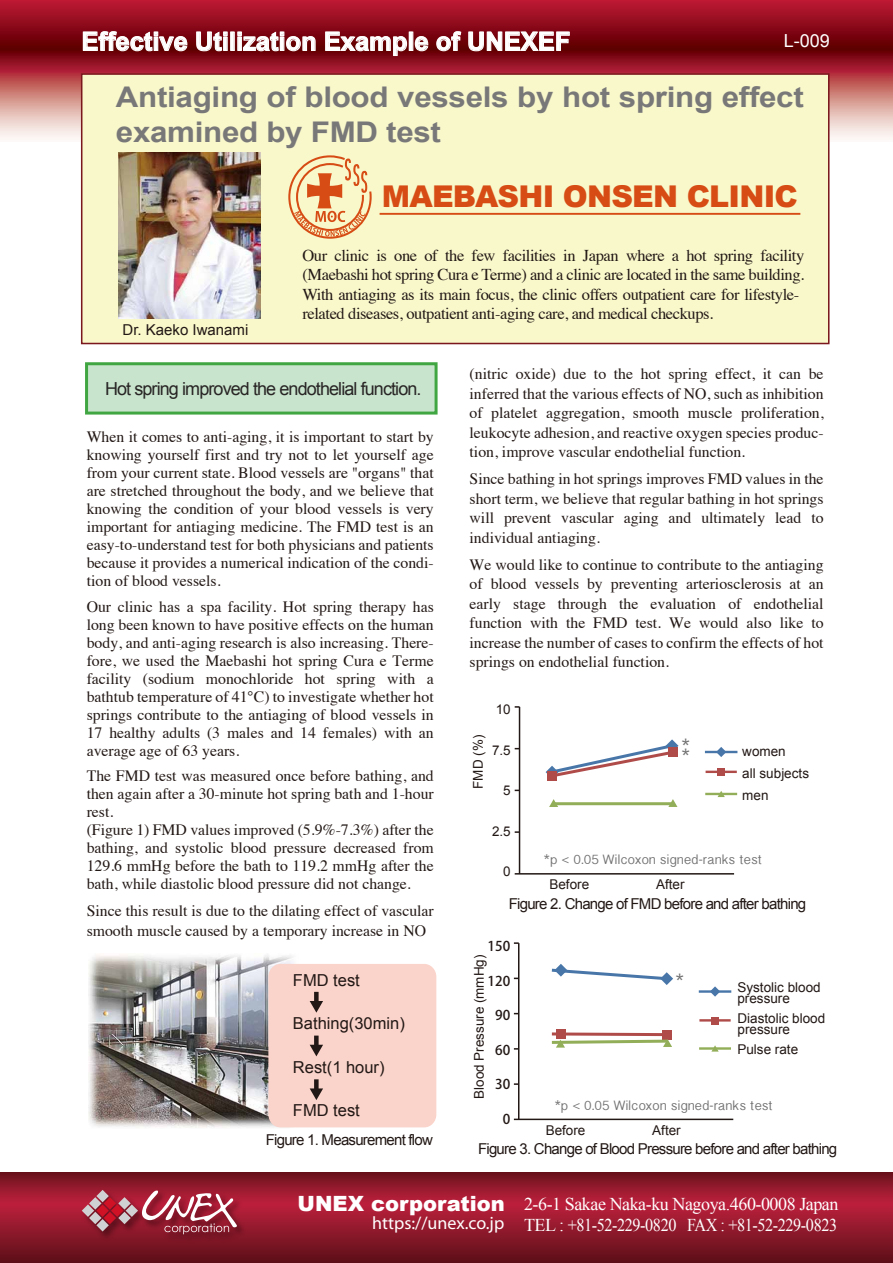
<style>
.page{position:relative;width:893px;height:1263px;background:#fff}
.page>*{position:absolute;margin:0;border:0;box-sizing:border-box;transform-origin:0 0}
.t1{font:900 30px "Arial";letter-spacing:-.025em;color:#d64c14}
.t2{font:700 28.5px/34.5px "Arial";letter-spacing:-.01em;color:#797879;scale:1.1 1}
.t3{font:700 25.5px "Arial";color:#fff}
.t4{font:900 21px "Arial";color:#fff}
.t5{font:18px/21.6px "Times New Roman";letter-spacing:-.025em;color:#fff}
.t6{font:18px "Arial";letter-spacing:-.05em;color:#282525}
.t7{font:18px "Myriad Pro";color:#fff}
.t8{font:18px "Arial";color:#fff}
.t9{font:16.5px/19.5px "Times";letter-spacing:-.025em;color:#221815}
.t10{font:16.5px "Arial";color:#221815}
.t11{font:16.5px "Bangla Sangam MN";color:#727171}
.t12{font:15.75px/18px "Times";color:#221815;text-align:justify}
.t13{font:15px "Arial";letter-spacing:-.05em;color:#221815}
.t14{font:15px "Arial";color:#221815}
.t15{font:13.5px/10.5px "Arial";color:#221815}
.t16{font:500 13.5px "Koz Go Pro";color:#221815}
.t17{font:12px "Bangla Sangam MN";color:#727171}
</style>
<div class="page">
<img style="left:88px;top:955px;width:211px;height:173px">
<div style="left:268px;top:964px;width:168px;height:163px;background:#fad3ca;border-radius:13px"></div>
<div style="left:85px;top:362px;width:353px;height:53px;background:#c9e4cd;border:3px solid #40a641"></div>
<svg style="left:0;top:0;width:893px;height:142px;background:#9d2533"></svg>
<svg style="left:82px;top:31px;width:106px;height:21px;background:#984d51"></svg>
<svg style="left:196px;top:31px;width:32px;height:21px"></svg>
<div style="left:223px;top:37px;width:5px;height:14px;border:1px solid #fff"></div>
<div style="left:230px;top:32px;width:5px;height:19px;border:1px solid #fff"></div>
<svg style="left:237px;top:31px;width:79px;height:21px;background:#984b50"></svg>
<svg style="left:325px;top:31px;width:83px;height:26px;background:#903c42"></svg>
<div style="left:409px;top:32px;width:4px;height:19px;border:1px solid #fff"></div>
<svg style="left:414px;top:36px;width:15px;height:16px"></svg>
<svg style="left:436px;top:31px;width:26px;height:21px"></svg>
<svg style="left:468px;top:31px;width:102px;height:21px;background:#974c50"></svg>
<div style="left:81px;top:73px;width:748px;height:271px;background:#f9f8cb;border:2px solid #7b181d"></div>
<svg style="left:0;top:1172px;width:893px;height:91px;background:#8c1729"></svg>
<img style="left:79px;top:1187px;width:170px;height:59px">
<svg style="left:82px;top:1189px;width:156px;height:45px;background:#aa4959"></svg>
<div style="left:314px;top:992px;width:5px;height:11px;background:#221815"></div>
<svg style="left:310px;top:1001px;width:13px;height:12px"></svg>
<div style="left:314px;top:1035px;width:5px;height:12px;background:#221815"></div>
<svg style="left:310px;top:1045px;width:13px;height:11px"></svg>
<div style="left:314px;top:1079px;width:5px;height:11px;background:#221815"></div>
<svg style="left:310px;top:1088px;width:13px;height:12px"></svg>
<hr style="left:519px;top:707px;width:1px;height:167px;background:#221815">
<hr style="left:515px;top:873px;width:219px;height:1px;background:#221815">
<svg style="left:716px;top:747px;width:10px;height:10px"></svg>
<hr style="left:705px;top:751px;width:32px;height:2px;background:#4876a9">
<div style="left:548px;top:771px;width:9px;height:9px;background:#af4c4a"></div>
<div style="left:718px;top:769px;width:7px;height:7px;background:#af4c4a"></div>
<svg style="left:546px;top:739px;width:132px;height:40px"></svg>
<hr style="left:706px;top:771px;width:31px;height:2px;background:#af4c4a">
<svg style="left:549px;top:799px;width:9px;height:8px"></svg>
<svg style="left:668px;top:799px;width:9px;height:8px"></svg>
<svg style="left:718px;top:791px;width:7px;height:6px"></svg>
<hr style="left:553px;top:802px;width:120px;height:3px;background:#93ae58">
<hr style="left:705px;top:793px;width:32px;height:2px;background:#93ae58">
<hr style="left:518px;top:943px;width:1px;height:176px;background:#221815">
<hr style="left:514px;top:1118px;width:219px;height:2px;background:#221815">
<svg style="left:551px;top:964px;width:122px;height:21px"></svg>
<div style="left:556px;top:1029px;width:9px;height:9px;background:#af4c4a"></div>
<div style="left:663px;top:1030px;width:9px;height:9px;background:#af4c4a"></div>
<svg style="left:551px;top:1031px;width:121px;height:16px"></svg>
<svg style="left:711px;top:986px;width:8px;height:11px"></svg>
<hr style="left:699px;top:990px;width:32px;height:3px;background:#4876a9">
<div style="left:711px;top:1017px;width:8px;height:8px;background:#af4c4a"></div>
<hr style="left:699px;top:1019px;width:32px;height:2px;background:#af4c4a">
<hr style="left:699px;top:1047px;width:32px;height:3px;background:#93ae58">
<svg style="left:288px;top:155px;width:84px;height:84px"></svg>
<hr style="left:380px;top:213px;width:420px;height:2px;background:#d64c14">
<img style="left:118px;top:153px;width:143px;height:166px">
<h3 class="t3" style="left:82px;top:24px;width:490px">Effective Utilization Example of UNEXEF</h3>
<p class="t8" style="left:784px;top:29px;width:48px">L-009</p>
<h2 class="t2" style="left:116px;top:81px;width:627px">Antiaging of blood vessels by hot spring effect examined by FMD test</h2>
<p class="t14" style="left:123px;top:320px;width:127px">Dr. Kaeko Iwanami</p>
<h1 class="t1" style="left:382px;top:174px;width:418px">MAEBASHI ONSEN CLINIC</h1>
<p class="t9" style="left:302px;top:244px;width:503px">Our clinic is one of the few facilities in Japan where a hot spring facility (Maebashi hot spring Cura e Terme) and a clinic are located in the same building.<br>With antiaging as its main focus, the clinic offers outpatient care for lifestyle&shy;related diseases, outpatient anti-aging care, and medical checkups.</p>
<p class="t6" style="left:105px;top:377px;width:318px">Hot spring improved the endothelial function.</p>
<p class="t12" style="left:87px;top:427px;width:349px">When it comes to anti-aging, it is important to start by knowing yourself first and try not to let yourself age from your current state. Blood vessels are "organs" that are stretched throughout the body, and we believe that knowing the condition of your blood vessels is very important for antiaging medicine. The FMD test is an easy-to-understand test for both physicians and patients because it provides a numerical indication of the condi&shy;tion of blood vessels.</p>
<p class="t12" style="left:87px;top:596px;width:349px">Our clinic has a spa facility. Hot spring therapy has long been known to have positive effects on the human body, and anti-aging research is also increasing. There&shy;fore, we used the Maebashi hot spring Cura e Terme facility (sodium monochloride hot spring with a bathtub temperature of 41°C) to investigate whether hot springs contribute to the antiaging of blood vessels in 17 healthy adults (3 males and 14 females) with an average age of 63 years.</p>
<p class="t12" style="left:87px;top:766px;width:349px;text-align:left">The FMD test was measured once before bathing, and then again after a 30-minute hot spring bath and 1-hour rest.<br>(Figure 1) FMD values improved (5.9%-7.3%) after the bathing, and systolic blood pressure decreased from 129.6 mmHg before the bath to 119.2 mmHg after the bath, while diastolic blood pressure did not change.</p>
<p class="t12" style="left:87px;top:900px;width:349px;line-height:19.5px">Since this result is due to the dilating effect of vascular smooth muscle caused by a temporary increase in NO</p>
<p class="t10" style="left:293px;top:969px;width:68px">FMD test</p>
<p class="t10" style="left:293px;top:1013px;width:113px">Bathing(30min)</p>
<p class="t10" style="left:293px;top:1056px;width:93px">Rest(1 hour)</p>
<p class="t10" style="left:293px;top:1100px;width:68px">FMD test</p>
<p class="t13" style="left:266px;top:1130px;width:169px">Figure 1. Measurement flow</p>
<p class="t12" style="left:470px;top:363px;width:356px;line-height:19.5px">(nitric oxide) due to the hot spring effect, it can be inferred that the various effects of NO, such as inhibition of platelet aggregation, smooth muscle proliferation, leukocyte adhesion, and reactive oxygen species produc&shy;tion, improve vascular endothelial function.</p>
<p class="t12" style="left:470px;top:468px;width:356px;line-height:19.5px">Since bathing in hot springs improves FMD values in the short term, we believe that regular bathing in hot springs will prevent vascular aging and ultimately lead to individual antiaging.</p>
<p class="t12" style="left:470px;top:553px;width:356px;line-height:19.5px">We would like to continue to contribute to the antiaging of blood vessels by preventing arteriosclerosis at an early stage through the evaluation of endothelial function with the FMD test. We would also like to increase the number of cases to confirm the effects of hot springs on endothelial function.</p>
<p class="t15" style="left:496px;top:704px;width:16px">10</p>
<p class="t15" style="left:492px;top:745px;width:20px">7.5</p>
<p class="t15" style="left:503px;top:785px;width:9px">5</p>
<p class="t15" style="left:492px;top:826px;width:20px">2.5</p>
<p class="t15" style="left:503px;top:866px;width:9px">0</p>
<p class="t15" style="left:473px;top:789px;width:55px;rotate:-90deg">FMD (%)</p>
<p class="t11" style="left:681px;top:734px;width:10px">*</p>
<p class="t11" style="left:681px;top:744px;width:10px">*</p>
<p class="t15" style="left:742px;top:740px;width:68px;line-height:22.2px">women<br>all subjects</p>
<p class="t15" style="left:742px;top:790px;width:28px">men</p>
<p class="t17" style="left:544px;top:851px;width:220px">*p &lt; 0.05 Wilcoxon signed-ranks test</p>
<p class="t15" style="left:549px;top:879px;width:41px">Before</p>
<p class="t15" style="left:656px;top:879px;width:30px">After</p>
<p class="t13" style="left:509px;top:894px;width:299px">Figure 2. Change of FMD before and after bathing</p>
<p class="t16" style="left:488px;top:937px;width:24px">150</p>
<p class="t16" style="left:488px;top:972px;width:24px">120</p>
<p class="t16" style="left:495px;top:1006px;width:17px">90</p>
<p class="t16" style="left:495px;top:1041px;width:17px">60</p>
<p class="t16" style="left:495px;top:1075px;width:17px">30</p>
<p class="t16" style="left:503px;top:1110px;width:9px">0</p>
<p class="t15" style="left:474px;top:1099px;width:146px;rotate:-90deg">Blood Pressure (mmHg)</p>
<p class="t11" style="left:675px;top:969px;width:10px">*</p>
<p class="t15" style="left:737px;top:982px;width:85px">Systolic blood pressure</p>
<p class="t15" style="left:737px;top:1013px;width:89px">Diastolic blood pressure</p>
<p class="t15" style="left:737px;top:1044px;width:62px">Pulse rate</p>
<p class="t17" style="left:554px;top:1097px;width:220px">*p &lt; 0.05 Wilcoxon signed-ranks test</p>
<p class="t15" style="left:546px;top:1125px;width:41px">Before</p>
<p class="t15" style="left:652px;top:1125px;width:30px">After</p>
<p class="t13" style="left:478px;top:1139px;width:361px">Figure 3. Change of Blood Pressure before and after bathing</p>
<h3 class="t4" style="left:298px;top:1188px;width:209px">UNEX corporation</h3>
<p class="t7" style="left:372px;top:1212px;width:133px">https://unex.co.jp</p>
<p class="t5" style="left:524px;top:1193px;width:316px">2-6-1 Sakae Naka-ku Nagoya.460-0008 Japan<br>TEL : +81-52-229-0820 FAX : +81-52-229-0823</p>
</div>
